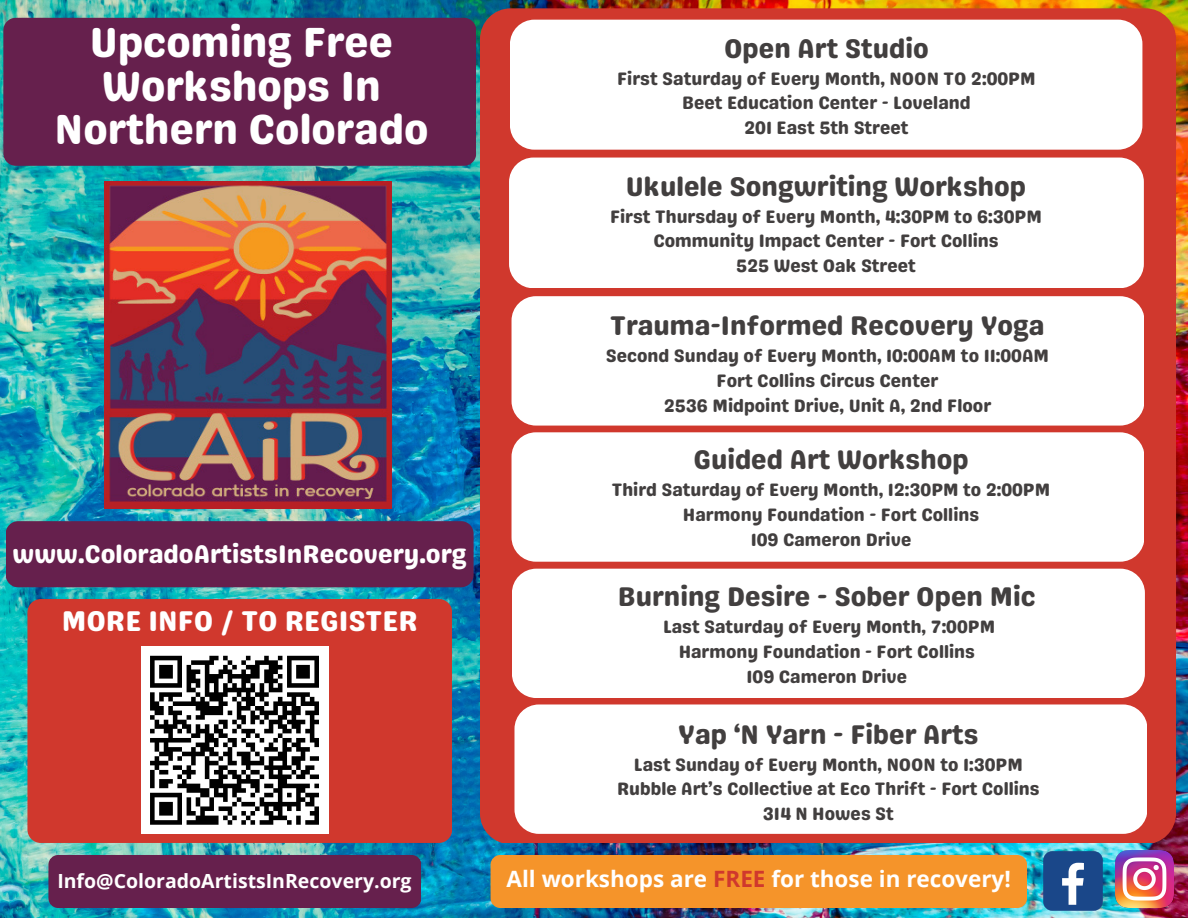
<style>
.page{position:relative;width:1188px;height:918px;background:#fff}
.page>*{position:absolute;margin:0;border:0;box-sizing:border-box;transform-origin:0 0}
.t1{font:42px/43.8px "Genty Sans";color:#fff;text-align:center}
.t2{font:28.5px "Genty Sans";color:#fff}
.t3{font:27px "Genty Sans";color:#423f3f}
.t4{font:25.5px "Genty Sans";color:#fff}
.t5{font:700 22.5px "Open Sans";color:#fff}
.t6{font:700 19.5px "Open Sans";color:#fff}
.t7{font:18px "Genty Sans";color:#423f3f}
.s1{color:#d0382d}
</style>
<div class="page">
<img style="left:0;top:0;width:1188px;height:918px">
<div style="left:480px;top:8px;width:696px;height:835px;background:#d0382d;border-radius:31px"></div>
<div style="left:512px;top:296px;width:632px;height:130px;background:#fff;border-radius:24px"></div>
<div style="left:6px;top:521px;width:468px;height:66px;background:#66204d;border-radius:12px"></div>
<div style="left:27px;top:599px;width:425px;height:244px;background:#d0382d;border-radius:13px"></div>
<div style="left:509px;top:158px;width:635px;height:130px;background:#fff;border-radius:24px"></div>
<div style="left:514px;top:704px;width:633px;height:130px;background:#fff;border-radius:24px"></div>
<div style="left:512px;top:569px;width:633px;height:129px;background:#fff;border-radius:24px"></div>
<div style="left:510px;top:20px;width:632px;height:130px;background:#fff;border-radius:24px"></div>
<img style="left:104px;top:181px;width:287px;height:328px">
<div style="left:1043px;top:851px;width:60px;height:60px;background:#1a4789;border-radius:9px"></div>
<svg style="left:1062px;top:863px;width:22px;height:42px"></svg>
<img style="left:1116px;top:850px;width:57px;height:58px">
<div style="left:3px;top:18px;width:473px;height:148px;background:#66204d;border-radius:12px"></div>
<div style="left:48px;top:855px;width:373px;height:53px;background:#66204d;border-radius:10px"></div>
<div style="left:491px;top:855px;width:536px;height:53px;background:#f5942a;border-radius:10px"></div>
<div style="left:512px;top:432px;width:632px;height:130px;background:#fff;border-radius:24px"></div>
<div style="left:141px;top:647px;width:187px;height:187px;background:#fff"></div>
<svg style="left:150px;top:655px;width:169px;height:170px"></svg>
<h3 class="t1" style="left:55px;top:20px;width:375px">Upcoming Free<br>Workshops In<br>Northern Colorado</h3>
<h2 class="t4" style="left:12px;top:538px;width:456px">www.ColoradoArtistsInRecovery.org</h2>
<p class="t2" style="left:62px;top:604px;width:358px">MORE INFO / TO REGISTER</p>
<p class="t3" style="left:724px;top:32px;width:206px">Open Art Studio</p>
<p class="t7" style="left:617px;top:68px;width:420px">First Saturday of Every Month, NOON TO 2:00PM</p>
<p class="t7" style="left:682px;top:92px;width:290px">Beet Education Center - Loveland</p>
<p class="t7" style="left:744px;top:117px;width:166px">201 East 5th Street</p>
<p class="t3" style="left:626px;top:170px;width:402px">Ukulele Songwriting Workshop</p>
<p class="t7" style="left:610px;top:205px;width:434px">First Thursday of Every Month, 4:30PM to 6:30PM</p>
<p class="t7" style="left:653px;top:230px;width:347px">Community Impact Center - Fort Collins</p>
<p class="t7" style="left:736px;top:255px;width:182px">525 West Oak Street</p>
<p class="t3" style="left:610px;top:310px;width:436px">Trauma-Informed Recovery Yoga</p>
<p class="t7" style="left:606px;top:345px;width:445px">Second Sunday of Every Month, 10:00AM to 11:00AM</p>
<p class="t7" style="left:717px;top:370px;width:223px">Fort Collins Circus Center</p>
<p class="t7" style="left:664px;top:395px;width:329px">2536 Midpoint Drive, Unit A, 2nd Floor</p>
<p class="t3" style="left:694px;top:443px;width:277px">Guided Art Workshop</p>
<p class="t7" style="left:612px;top:479px;width:440px">Third Saturday of Every Month, 12:30PM to 2:00PM</p>
<p class="t7" style="left:683px;top:504px;width:298px">Harmony Foundation - Fort Collins</p>
<h4 class="t7" style="left:751px;top:529px;width:162px">109 Cameron Drive</h4>
<p class="t3" style="left:618px;top:581px;width:419px">Burning Desire - Sober Open Mic</p>
<p class="t7" style="left:663px;top:616px;width:334px">Last Saturday of Every Month, 7:00PM</p>
<p class="t7" style="left:679px;top:641px;width:298px">Harmony Foundation - Fort Collins</p>
<p class="t7" style="left:747px;top:666px;width:162px">109 Cameron Drive</p>
<p class="t3" style="left:678px;top:718px;width:302px">Yap ‘N Yarn - Fiber Arts</p>
<p class="t7" style="left:634px;top:754px;width:390px">Last Sunday of Every Month, NOON to 1:30PM</p>
<p class="t7" style="left:617px;top:778px;width:424px">Rubble Art’s Collective at Eco Thrift - Fort Collins</p>
<p class="t7" style="left:763px;top:803px;width:132px">314 N Howes St</p>
<p class="t6" style="left:57px;top:867px;width:356px">Info@ColoradoArtistsInRecovery.org</p>
<p class="t5" style="left:507px;top:863px;width:506px">All workshops are <span class="s1">FREE</span> for those in recovery!</p>
</div>
